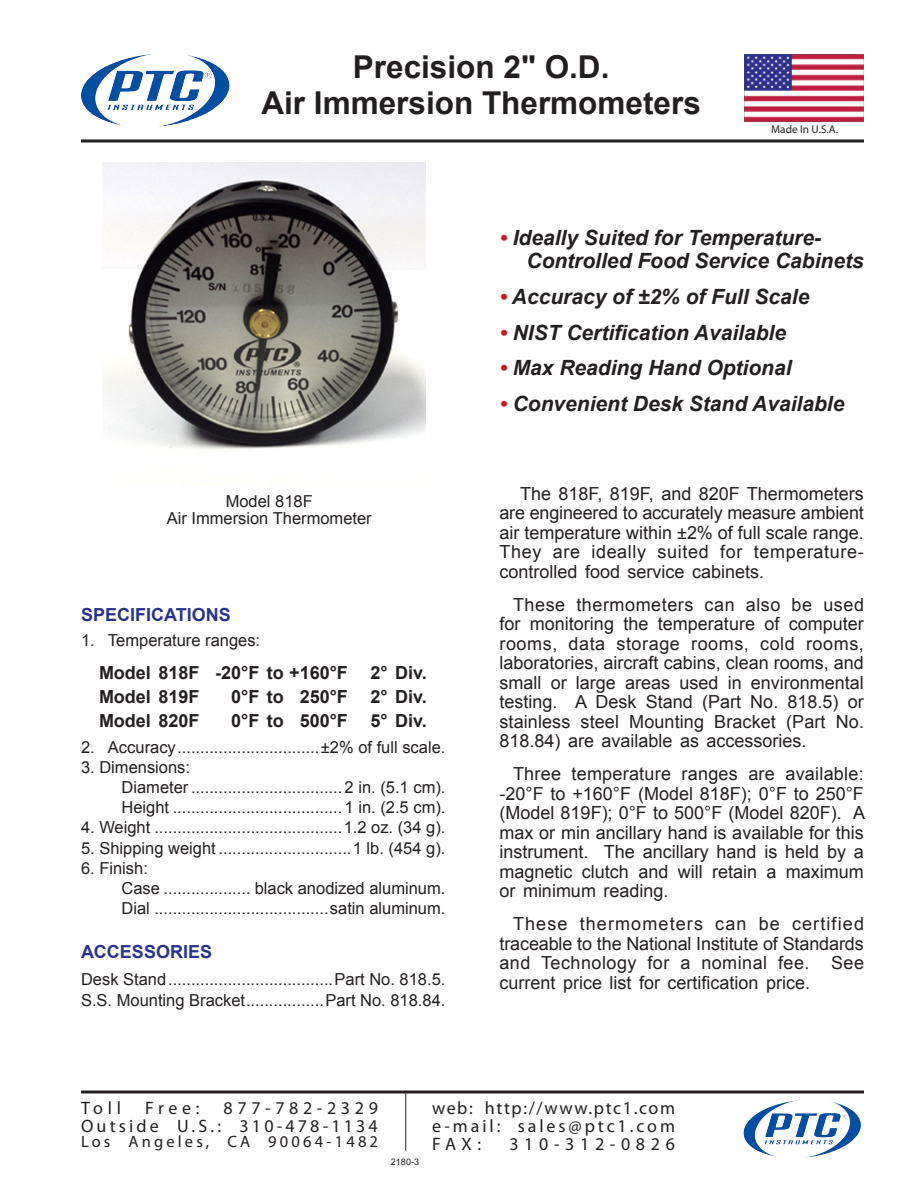
<style>
.page{position:relative;width:918px;height:1188px;background:#fff}
.page>*{position:absolute;margin:0;border:0;box-sizing:border-box;transform-origin:0 0}
.heading{font:700 31.5px "Arial";color:#231f20}
.bullets1{font:italic 700 21px "Arial";color:#231f20}
.bullets2{font:italic 700 21px "Arial";color:#231f20}
.Body{font:18px/19.5px "Arial";color:#231f20;text-align:justify}
.ranges{font:700 18px "Arial";color:#231f20}
.bottom{font:18px "Myriad Pro";letter-spacing:.175em;color:#231f20}
.minor_heading{font:700 18px "Arial";color:#29338d}
.bottom-2{font:18px "Myriad Pro";letter-spacing:.09em;color:#231f20}
.bottom-3{font:18px "Myriad Pro";letter-spacing:.255em;color:#231f20}
.bottom-4{font:18px "Myriad Pro";letter-spacing:.315em;color:#231f20}
.specs_2{font:16.5px "Arial";color:#231f20}
.specs{font:16.5px "Arial";color:#231f20}
.accessory{font:16.5px "Arial";color:#231f20}
.bottom-5{font:16.5px "Myriad Pro";letter-spacing:.195em;color:#231f20}
.t1{font:11.25px "Myriad";color:#231f20}
.t2{font:9px "Arial";color:#231f20}
.s1{color:#c61c22}
</style>
<div class="page">
<hr style="left:405px;top:1093px;width:1px;height:58px;background:#231f20">
<svg style="left:81px;top:1090px;width:783px;height:4px;background:#595657"></svg>
<img style="left:81px;top:54px;width:149px;height:73px">
<img style="left:744px;top:1100px;width:105px;height:57px">
<hr style="left:81px;top:140px;width:783px;height:2px;background:#231f20">
<img style="left:744px;top:54px;width:120px;height:68px">
<img style="left:102px;top:162px;width:324px;height:289px">
<p class="heading" style="left:353px;top:46px;width:258px">Precision 2" O.D.</p>
<p class="heading" style="left:261px;top:82px;width:441px">Air Immersion Thermometers</p>
<p class="t1" style="left:771px;top:124px;width:68px">Made In U.S.A.</p>
<p class="specs" style="left:226px;top:491px;width:89px">Model 818F</p>
<p class="specs" style="left:167px;top:507px;width:207px">Air Immersion Thermometer</p>
<p class="minor_heading" style="left:81px;top:603px;width:151px">SPECIFICATIONS</p>
<p class="specs" style="left:81px;top:630px;width:181px">1. Temperature ranges:</p>
<p class="ranges" style="left:99px;top:661px;width:250px">Model 818F -20°F to +160°F</p>
<p class="ranges" style="left:370px;top:661px;width:58px">2° Div.</p>
<p class="ranges" style="left:99px;top:685px;width:102px">Model 819F</p>
<p class="ranges" style="left:231px;top:685px;width:118px">0°F to 250°F</p>
<p class="ranges" style="left:370px;top:685px;width:58px">2° Div.</p>
<p class="ranges" style="left:99px;top:709px;width:102px">Model 820F</p>
<p class="ranges" style="left:231px;top:709px;width:118px">0°F to 500°F</p>
<p class="ranges" style="left:370px;top:709px;width:58px">5° Div.</p>
<p class="specs_2" style="left:81px;top:737px;width:366px">2. Accuracy...............................±2% of full scale.</p>
<p class="specs" style="left:81px;top:757px;width:111px">3. Dimensions:</p>
<p class="specs_2" style="left:122px;top:777px;width:325px">Diameter .................................2 in. (5.1 cm).</p>
<p class="specs_2" style="left:122px;top:796px;width:325px">Height .....................................1 in. (2.5 cm).</p>
<p class="specs" style="left:81px;top:817px;width:366px">4. Weight .........................................1.2 oz. (34 g).</p>
<p class="specs" style="left:81px;top:837px;width:366px">5. Shipping weight .............................1 lb. (454 g).</p>
<p class="specs" style="left:81px;top:857px;width:68px">6. Finish:</p>
<p class="specs_2" style="left:122px;top:877px;width:325px">Case ................... black anodized aluminum.</p>
<p class="specs_2" style="left:122px;top:897px;width:325px">Dial ......................................satin aluminum.</p>
<p class="minor_heading" style="left:81px;top:940px;width:133px">ACCESSORIES</p>
<p class="accessory" style="left:81px;top:968px;width:366px">Desk Stand....................................Part No. 818.5.</p>
<p class="accessory" style="left:81px;top:990px;width:366px">S.S. Mounting Bracket.................Part No. 818.84.</p>
<p class="bullets1" style="left:500px;top:224px;width:323px"><span class="s1">•</span> Ideally Suited for Temperature-</p>
<p class="bullets2" style="left:527px;top:247px;width:339px">Controlled Food Service Cabinets</p>
<p class="bullets1" style="left:500px;top:283px;width:311px"><span class="s1">•</span> Accuracy of ±2% of Full Scale</p>
<p class="bullets1" style="left:500px;top:318px;width:288px"><span class="s1">•</span> NIST Certification Available</p>
<p class="bullets1" style="left:500px;top:354px;width:294px"><span class="s1">•</span> Max Reading Hand Optional</p>
<p class="bullets1" style="left:500px;top:390px;width:346px"><span class="s1">•</span> Convenient Desk Stand Available</p>
<p class="Body" style="left:500px;top:484px;width:366px;text-indent:21px">The 818F, 819F, and 820F Thermometers are engineered to accurately measure ambient air temperature within ±2% of full scale range.<br>They are ideally suited for temperature&shy;controlled food service cabinets.</p>
<p class="Body" style="left:500px;top:595px;width:366px;text-indent:14px">These thermometers can also be used for monitoring the temperature of computer rooms, data storage rooms, cold rooms, laboratories, aircraft cabins, clean rooms, and small or large areas used in environmental testing. A Desk Stand (Part No. 818.5) or stainless steel Mounting Bracket (Part No.<br>818.84) are available as accessories.</p>
<p class="Body" style="left:500px;top:764px;width:367px;text-indent:14px">Three temperature ranges are available: -20°F to +160°F (Model 818F); 0°F to 250°F (Model 819F); 0°F to 500°F (Model 820F). A max or min ancillary hand is available for this instrument. The ancillary hand is held by a magnetic clutch and will retain a maximum or minimum reading.</p>
<p class="Body" style="left:500px;top:914px;width:366px;text-indent:14px">These thermometers can be certified traceable to the National Institute of Standards and Technology for a nominal fee. See current price list for certification price.</p>
<p class="bottom" style="left:81px;top:1097px;width:41px">Toll</p>
<p class="bottom" style="left:145px;top:1097px;width:56px">Free:</p>
<p class="bottom-3" style="left:224px;top:1097px;width:156px">877-782-2329</p>
<p class="bottom" style="left:81px;top:1115px;width:298px">Outside U.S.: 310-478-1134</p>
<p class="bottom-5" style="left:81px;top:1131px;width:299px">Los Angeles, CA 90064-1482</p>
<p class="t2" style="left:391px;top:1156px;width:30px">2180-3</p>
<p class="bottom-2" style="left:432px;top:1097px;width:245px">web: http://www.ptc1.com</p>
<p class="bottom" style="left:432px;top:1115px;width:245px">e-mail: sales@ptc1.com</p>
<p class="bottom" style="left:432px;top:1133px;width:51px">FAX:</p>
<p class="bottom-4" style="left:509px;top:1133px;width:167px">310-312-0826</p>
</div>
